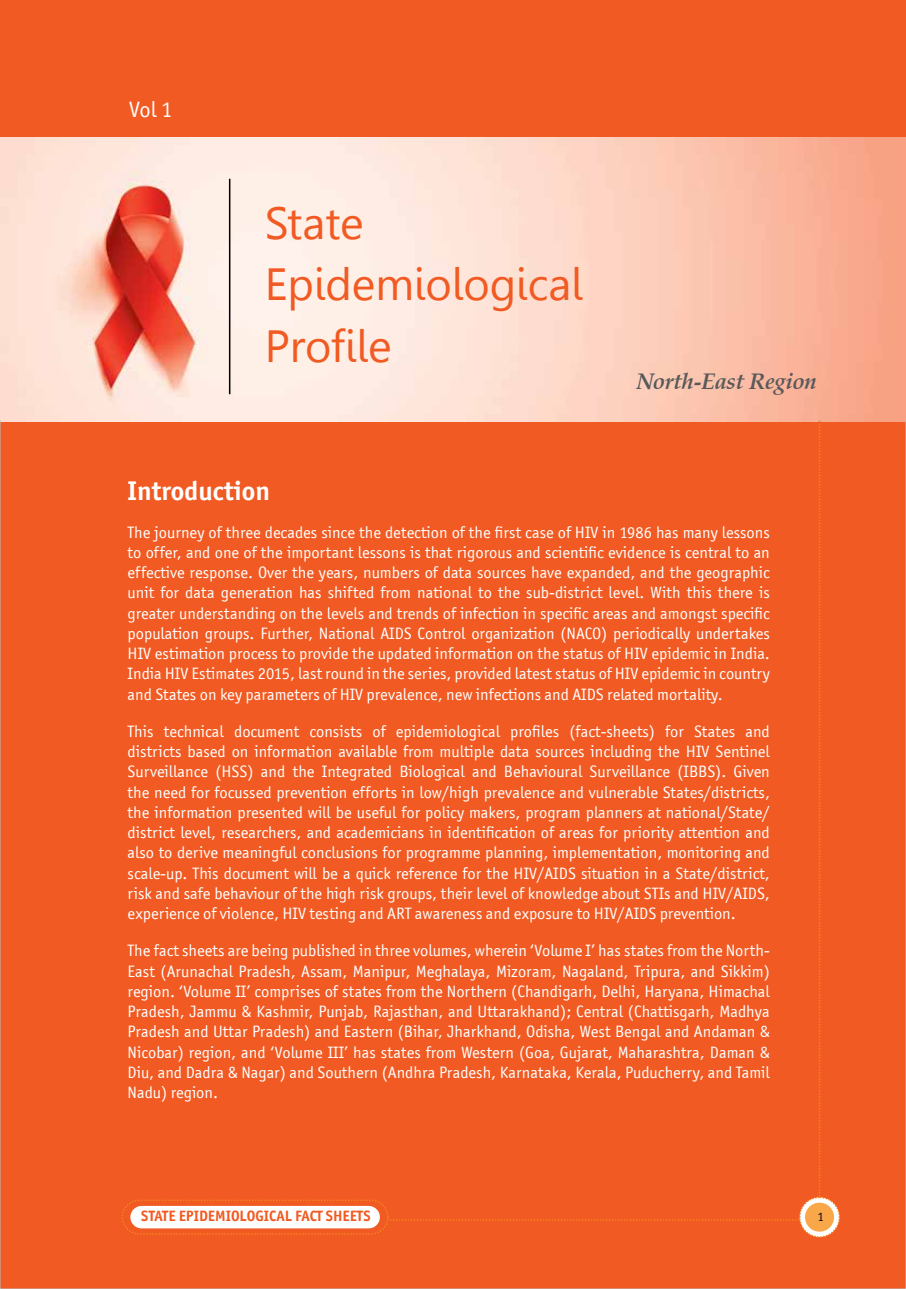
<style>
.page{position:relative;width:906px;height:1289px;background:#fff}
.page>*{position:absolute;margin:0;border:0;box-sizing:border-box;transform-origin:0 0}
.t1{font:45px/61.5px "Leelawadee";color:#f15a22}
.t2{font:700 27px "Officina San ITC";color:#fff}
.t3{font:italic 700 22.5px "Zapf Calligraphic 801 BT";color:#58595b}
.t4{font:22.5px "Officina San ITC";color:#fff}
.t5{font:16.5px/20.2px "Officina San ITC";color:#fff;text-align:justify}
.t6{font:700 15px "Officina San ITC";color:#f15a22}
.t7{font:12.75px "Officina San ITC";color:#000}
</style>
<div class="page">
<div style="left:0;top:0;width:906px;height:1288px;background:#f15a22"></div>
<img style="left:0;top:138px;width:906px;height:282px">
<hr style="left:229px;top:179px;width:1px;height:215px;background:#000">
<svg style="left:121px;top:420px;width:700px;height:801px"></svg>
<svg style="left:799px;top:1197px;width:40px;height:39px"></svg>
<div style="left:799px;top:1196px;width:41px;height:41px;border:2px dashed #f58220;border-radius:50%"></div>
<div style="left:805px;top:1202px;width:29px;height:29px;background:#faa74a;border-radius:50%"></div>
<div style="left:122px;top:1199px;width:266px;height:35px;border:2px dashed #f58220;border-radius:17px"></div>
<div style="left:130px;top:1205px;width:250px;height:23px;background:#fff;border-radius:11px"></div>
<h3 class="t4" style="left:129px;top:97px;width:45px">Vol 1</h3>
<h1 class="t1" style="left:265px;top:192px;width:319px">State<br>Epidemiological<br>Profile</h1>
<h3 class="t3" style="left:636px;top:368px;width:182px">North-East Region</h3>
<h2 class="t2" style="left:128px;top:474px;width:144px">Introduction</h2>
<p class="t5" style="left:128px;top:522px;width:644px">The journey of three decades since the detection of the first case of HIV in 1986 has many lessons to offer, and one of the important lessons is that rigorous and scientific evidence is central to an effective response. Over the years, numbers of data sources have expanded, and the geographic unit for data generation has shifted from national to the sub-district level. With this there is greater understanding on the levels and trends of infection in specific areas and amongst specific population groups. Further, National AIDS Control organization (NACO) periodically undertakes HIV estimation process to provide the updated information on the status of HIV epidemic in India.<br>India HIV Estimates 2015, last round in the series, provided latest status of HIV epidemic in country and States on key parameters of HIV prevalence, new infections and AIDS related mortality.</p>
<p class="t5" style="left:128px;top:721px;width:644px">This technical document consists of epidemiological profiles (fact-sheets) for States and districts based on information available from multiple data sources including the HIV Sentinel Surveillance (HSS) and the Integrated Biological and Behavioural Surveillance (IBBS). Given the need for focussed prevention efforts in low/high prevalence and vulnerable States/districts, the information presented will be useful for policy makers, program planners at national/State/ district level, researchers, and academicians in identification of areas for priority attention and also to derive meaningful conclusions for programme planning, implementation, monitoring and scale-up. This document will be a quick reference for the HIV/AIDS situation in a State/district, risk and safe behaviour of the high risk groups, their level of knowledge about STIs and HIV/AIDS, experience of violence, HIV testing and ART awareness and exposure to HIV/AIDS prevention.</p>
<p class="t5" style="left:128px;top:940px;width:644px">The fact sheets are being published in three volumes, wherein ‘Volume I’ has states from the North-East (Arunachal Pradesh, Assam, Manipur, Meghalaya, Mizoram, Nagaland, Tripura, and Sikkim) region. ‘Volume II’ comprises of states from the Northern (Chandigarh, Delhi, Haryana, Himachal Pradesh, Jammu &amp; Kashmir, Punjab, Rajasthan, and Uttarakhand); Central (Chattisgarh, Madhya Pradesh and Uttar Pradesh) and Eastern (Bihar, Jharkhand, Odisha, West Bengal and Andaman &amp; Nicobar) region, and ‘Volume III’ has states from Western (Goa, Gujarat, Maharashtra, Daman &amp; Diu, and Dadra &amp; Nagar) and Southern (Andhra Pradesh, Karnataka, Kerala, Puducherry, and Tamil Nadu) region.</p>
<p class="t6" style="left:141px;top:1206px;width:231px">STATE EPIDEMIOLOGICAL FACT SHEETS</p>
<p class="t7" style="left:817px;top:1209px;width:8px">1</p>
<p class="t7" style="left:816px;top:1209px;width:8px">1</p>
</div>
